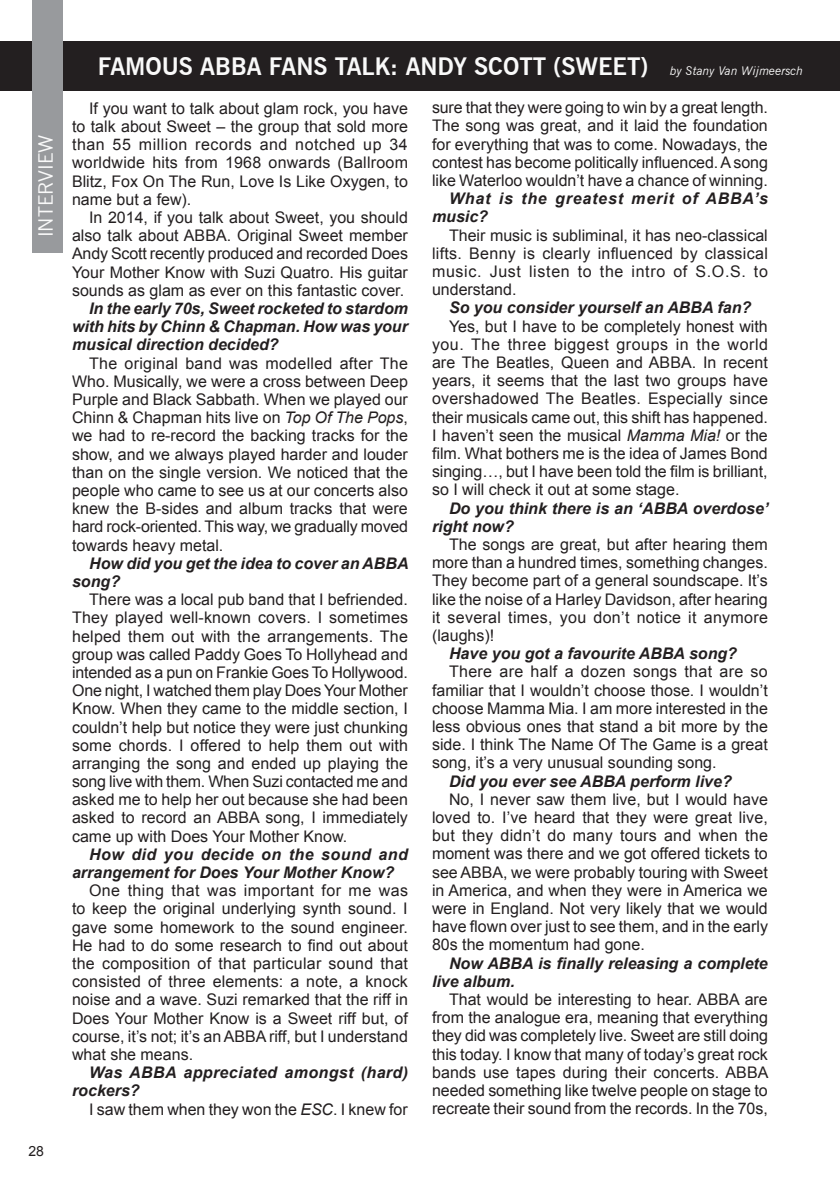
<style>
.page{position:relative;width:840px;height:1191px;background:#fff}
.page>*{position:absolute;margin:0;border:0;box-sizing:border-box;transform-origin:0 0}
.t1{font:700 24px "News Gothic BT";color:#f9f9f9}
.t2{font:20px "News Gothic BT";color:#f9f9f9}
.t3{font:16px/18.2px "Arial";color:#231f20;text-align:justify}
.t4{font:italic 700 16px/18.2px "Arial";color:#231f20}
.t5{font:italic 700 16px/18.2px "Arial";letter-spacing:.025em;color:#231f20}
.t6{font:italic 700 16px/18.2px "Arial";letter-spacing:.05em;color:#231f20}
.t7{font:14px "Arial";color:#231f20}
.s1{font-weight:400;font-style:italic;font-size:12px}
.s2{font-style:italic}
</style>
<div class="page">
<div style="left:0;top:42px;width:839px;height:49px;background:#231f20"></div>
<div style="left:32px;top:0;width:31px;height:253px;background:#989a9d"></div>
<p class="t2" style="left:33px;top:237px;width:104px;rotate:-90deg">INTERVIEW</p>
<p class="t7" style="left:28px;top:1141px;width:17px">28</p>
<h1 class="t1" style="left:98px;top:51px;width:706px">FAMOUS ABBA FANS TALK: ANDY SCOTT (SWEET) <span class="s1">by Stany Van Wijmeersch</span></h1>
<p class="t3" style="left:72px;top:99px;width:337px;text-indent:17px">If you want to talk about glam rock, you have to talk about Sweet – the group that sold more than 55 million records and notched up 34 worldwide hits from 1968 onwards (Ballroom Blitz, Fox On The Run, Love Is Like Oxygen, to name but a few).</p>
<p class="t3" style="left:72px;top:208px;width:337px;text-indent:17px">In 2014, if you talk about Sweet, you should also talk about ABBA. Original Sweet member Andy Scott recently produced and recorded Does Your Mother Know with Suzi Quatro. His guitar sounds as glam as ever on this fantastic cover.</p>
<p class="t4" style="left:72px;top:300px;width:337px;text-align:justify;text-indent:17px">In the early 70s, Sweet rocketed to stardom with hits by Chinn &amp; Chapman. How was your musical direction decided?</p>
<p class="t3" style="left:72px;top:354px;width:337px;text-indent:17px">The original band was modelled after The Who. Musically, we were a cross between Deep Purple and Black Sabbath. When we played our Chinn &amp; Chapman hits live on <span class="s2">Top Of The Pops</span>, we had to re-record the backing tracks for the show, and we always played harder and louder than on the single version. We noticed that the people who came to see us at our concerts also knew the B-sides and album tracks that were hard rock-oriented. This way, we gradually moved towards heavy metal.</p>
<p class="t4" style="left:72px;top:554px;width:338px;text-indent:17px">How did you get the idea to cover an ABBA song?</p>
<p class="t3" style="left:72px;top:590px;width:337px;text-indent:17px">There was a local pub band that I befriended.<br>They played well-known covers. I sometimes helped them out with the arrangements. The group was called Paddy Goes To Hollyhead and intended as a pun on Frankie Goes To Hollywood.<br>One night, I watched them play Does Your Mother Know. When they came to the middle section, I couldn’t help but notice they were just chunking some chords. I offered to help them out with arranging the song and ended up playing the song live with them. When Suzi contacted me and asked me to help her out because she had been asked to record an ABBA song, I immediately came up with Does Your Mother Know.  </p>
<p class="t4" style="left:72px;top:845px;width:337px;text-indent:17px">How did you decide on the sound and arrangement for Does Your Mother Know?</p>
<p class="t3" style="left:72px;top:881px;width:337px;text-indent:17px">One thing that was important for me was to keep the original underlying synth sound. I gave some homework to the sound engineer.<br>He had to do some research to find out about the composition of that particular sound that consisted of three elements: a note, a knock noise and a wave. Suzi remarked that the riff in Does Your Mother Know is a Sweet riff but, of course, it’s not; it’s an ABBA riff, but I understand what she means.</p>
<p class="t5" style="left:72px;top:1064px;width:337px;text-indent:17px">Was ABBA appreciated amongst (hard) rockers?</p>
<p class="t3" style="left:89px;top:1100px;width:320px">I saw them when they won the <span class="s2">ESC</span>. I knew for</p>
<p class="t3" style="left:432px;top:99px;width:337px">sure that they were going to win by a great length.<br>The song was great, and it laid the foundation for everything that was to come. Nowadays, the contest has become politically influenced. A song like Waterloo wouldn’t have a chance of winning.</p>
<p class="t6" style="left:432px;top:190px;width:337px;text-indent:17px">What is the greatest merit of ABBA’s music?</p>
<p class="t3" style="left:432px;top:226px;width:337px;text-indent:17px">Their music is subliminal, it has neo-classical lifts. Benny is clearly influenced by classical music. Just listen to the intro of S.O.S. to understand.</p>
<p class="t4" style="left:449px;top:299px;width:303px">So you consider yourself an ABBA fan?</p>
<p class="t3" style="left:432px;top:317px;width:337px;text-indent:17px">Yes, but I have to be completely honest with you. The three biggest groups in the world are The Beatles, Queen and ABBA. In recent years, it seems that the last two groups have overshadowed The Beatles. Especially since their musicals came out, this shift has happened.<br>I haven’t seen the musical <span class="s2">Mamma Mia!</span> or the film. What bothers me is the idea of James Bond singing…, but I have been told the film is brilliant, so I will check it out at some stage.   </p>
<p class="t4" style="left:432px;top:499px;width:338px;text-indent:17px">Do you think there is an ‘ABBA overdose’ right now?</p>
<p class="t3" style="left:432px;top:535px;width:337px;text-indent:17px">The songs are great, but after hearing them more than a hundred times, something changes.<br>They become part of a general soundscape. It’s like the noise of a Harley Davidson, after hearing it several times, you don’t notice it anymore (laughs)!</p>
<p class="t4" style="left:449px;top:645px;width:289px">Have you got a favourite ABBA song?</p>
<p class="t3" style="left:432px;top:663px;width:337px;text-indent:17px">There are half a dozen songs that are so familiar that I wouldn’t choose those. I wouldn’t choose Mamma Mia. I am more interested in the less obvious ones that stand a bit more by the side. I think The Name Of The Game is a great song, it’s a very unusual sounding song.</p>
<p class="t4" style="left:449px;top:772px;width:284px">Did you ever see ABBA perform live?</p>
<p class="t3" style="left:432px;top:790px;width:337px;text-indent:17px">No, I never saw them live, but I would have loved to. I’ve heard that they were great live, but they didn’t do many tours and when the moment was there and we got offered tickets to see ABBA, we were probably touring with Sweet in America, and when they were in America we were in England. Not very likely that we would have flown over just to see them, and in the early 80s the momentum had gone.  </p>
<p class="t4" style="left:432px;top:954px;width:337px;text-indent:17px">Now ABBA is finally releasing a complete live album.</p>
<p class="t3" style="left:432px;top:990px;width:338px;text-indent:17px">That would be interesting to hear. ABBA are from the analogue era, meaning that everything they did was completely live. Sweet are still doing this today. I know that many of today’s great rock bands use tapes during their concerts. ABBA needed something like twelve people on stage to recreate their sound from the records. In the 70s,</p>
</div>
